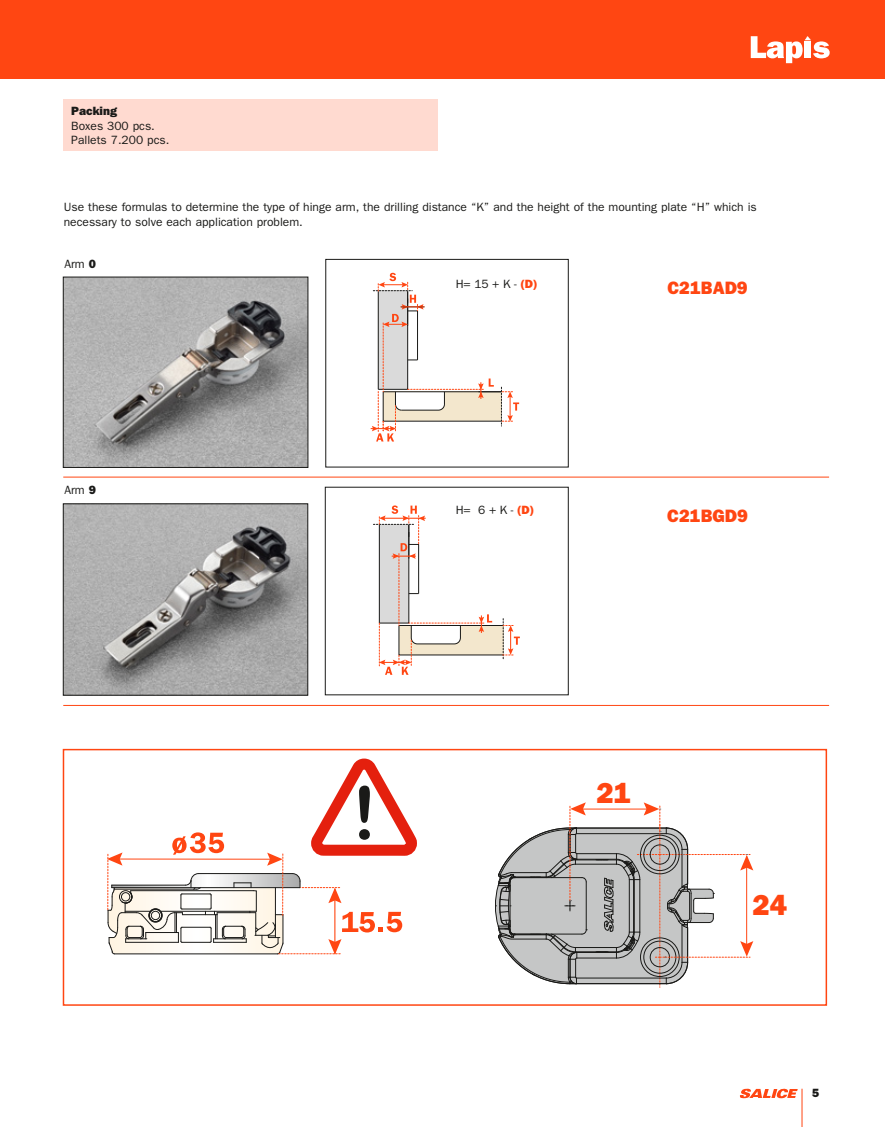
<style>
.page{position:relative;width:885px;height:1127px;background:#fff}
.page>*{position:absolute;margin:0;border:0;box-sizing:border-box;transform-origin:0 0}
.t1{font:28.95px "ITC Franklin Gothic Std Hvy";color:#ff4612}
.t2{font:18px "ITC Franklin Gothic Std Hvy";color:#ff4612}
.t3{font:12px/14.4px "ITC Franklin Gothic Std";color:#1a1a18}
.t4{font:12px "ITC Franklin Gothic Std Hvy";color:#1a1a18}
.s1{font-family:"ITC Franklin Gothic Std Hvy"}
.s2{font-family:"ITC Franklin Gothic Std Hvy";color:#ff4612}
</style>
<div class="page">
<div style="left:0;top:0;width:884px;height:79px;background:#ff4612"></div>
<svg style="left:750px;top:36px;width:79px;height:27px"></svg>
<img style="left:65px;top:279px;width:241px;height:187px">
<div style="left:63px;top:277px;width:245px;height:191px;border:1px solid #1a1a18"></div>
<svg style="left:370px;top:273px;width:149px;height:168px"></svg>
<img style="left:65px;top:505px;width:241px;height:188px">
<div style="left:63px;top:503px;width:245px;height:192px;border:1px solid #1a1a18"></div>
<svg style="left:373px;top:505px;width:147px;height:170px"></svg>
<svg style="left:495px;top:802px;width:258px;height:185px"></svg>
<div style="left:63px;top:749px;width:764px;height:257px;border:2px solid #ff4612"></div>
<hr style="left:63px;top:477px;width:766px;height:1px;background:#ff4612">
<svg style="left:107px;top:758px;width:310px;height:196px"></svg>
<hr style="left:63px;top:705px;width:766px;height:1px;background:#ff4612">
<div style="left:64px;top:100px;width:374px;height:51px;background:#ffdad0"></div>
<hr style="left:801px;top:1089px;width:1px;height:38px;background:#ff4612">
<svg style="left:739px;top:1089px;width:58px;height:9px"></svg>
<p class="t4" style="left:71px;top:104px;width:47px">Packing</p>
<p class="t3" style="left:71px;top:119px;width:99px">Boxes 300 pcs.<br>Pallets 7.200 pcs.</p>
<p class="t3" style="left:64px;top:200px;width:694px">Use these formulas to determine the type of hinge arm, the drilling distance “K” and the height of the mounting plate “H” which is necessary to solve each application problem.</p>
<p class="t3" style="left:64px;top:257px;width:33px">Arm <span class="s1">0</span></p>
<p class="t3" style="left:64px;top:483px;width:33px">Arm <span class="s1">9</span></p>
<p class="t3" style="left:456px;top:276px;width:83px">H= 15 + K - <span class="s2">(D)</span></p>
<p class="t3" style="left:456px;top:503px;width:80px">H= 6 + K - <span class="s2">(D)</span></p>
<h2 class="t2" style="left:667px;top:277px;width:82px">C21BAD9</h2>
<h2 class="t2" style="left:667px;top:505px;width:82px">C21BGD9</h2>
<h1 class="t1" style="left:596px;top:776px;width:36px">21</h1>
<h1 class="t1" style="left:752px;top:888px;width:36px">24</h1>
<p class="t4" style="left:812px;top:1086px;width:9px">5</p>
</div>
